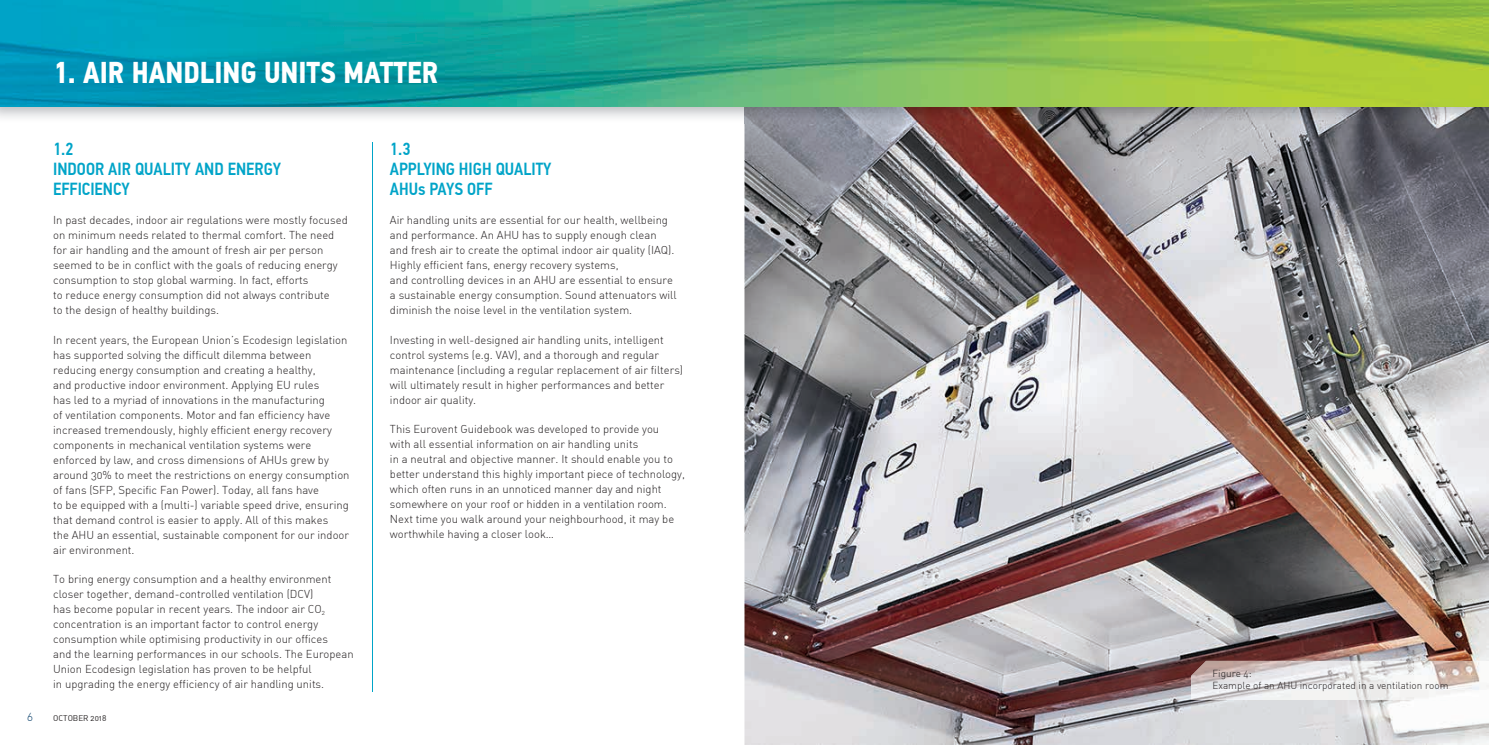
<style>
.page{position:relative;width:1489px;height:745px;background:#fff}
.page>*{position:absolute;margin:0;border:0;box-sizing:border-box;transform-origin:0 0}
.t1{font:700 30px "PF Din Text Cond Pro";color:#fff}
.t2{font:500 17.5px/20px "PF Din Text Cond Pro";color:#00a4c8}
.t3{font:300 11.25px/15px "DIN Alternate";color:#231f20}
.t4{font:300 11.25px "DIN Alternate";color:#003965}
.t5{font:300 10px/12.5px "DIN Alternate";color:#231f20}
.t6{font:8.12px "DIN Alternate";color:#231f20}
</style>
<div class="page">
<img style="left:744px;top:123px;width:744px;height:621px">
<hr style="left:372px;top:142px;width:1px;height:549px;background:#00a4c8">
<img style="left:1191px;top:660px;width:297px;height:39px">
<img style="left:0;top:106px;width:1488px;height:17px">
<img style="left:0;top:0;width:1488px;height:106px">
<h1 class="t1" style="left:53px;top:54px;width:387px">1. AIR HANDLING UNITS MATTER</h1>
<h2 class="t2" style="left:53px;top:139px;width:229px">1.2<br>INDOOR AIR QUALITY AND ENERGY<br>EFFICIENCY</h2>
<p class="t3" style="left:53px;top:212px;width:296px">In past decades, indoor air regulations were mostly focused on minimum needs related to thermal comfort. The need for air handling and the amount of fresh air per person seemed to be in conflict with the goals of reducing energy consumption to stop global warming. In fact, efforts<br>to reduce energy consumption did not always contribute<br>to the design of healthy buildings.</p>
<p class="t3" style="left:53px;top:332px;width:298px">In recent years, the European Union’s Ecodesign legislation has supported solving the difficult dilemma between reducing energy consumption and creating a healthy,<br>and productive indoor environment. Applying EU rules<br>has led to a myriad of innovations in the manufacturing<br>of ventilation components. Motor and fan efficiency have increased tremendously, highly efficient energy recovery components in mechanical ventilation systems were enforced by law, and cross dimensions of AHUs grew by around 30% to meet the restrictions on energy consumption of fans (SFP, Specific Fan Power). Today, all fans have<br>to be equipped with a (multi-) variable speed drive, ensuring that demand control is easier to apply. All of this makes<br>the AHU an essential, sustainable component for our indoor air environment.</p>
<p class="t3" style="left:53px;top:571px;width:302px">To bring energy consumption and a healthy environment closer together, demand-controlled ventilation (DCV)<br>has become popular in recent years. The indoor air CO<sub>2 </sub>concentration is an important factor to control energy consumption while optimising productivity in our offices<br>and the learning performances in our schools. The European Union Ecodesign legislation has proven to be helpful<br>in upgrading the energy efficiency of air handling units.</p>
<p class="t4" style="left:27px;top:709px;width:7px">6</p>
<p class="t6" style="left:53px;top:712px;width:55px">OCTOBER 2018</p>
<h2 class="t2" style="left:390px;top:139px;width:163px">1.3<br>APPLYING HIGH QUALITY<br>AHUs PAYS OFF</h2>
<p class="t3" style="left:390px;top:212px;width:288px">Air handling units are essential for our health, wellbeing and performance. An AHU has to supply enough clean and fresh air to create the optimal indoor air quality (IAQ).<br>Highly efficient fans, energy recovery systems,<br>and controlling devices in an AHU are essential to ensure a sustainable energy consumption. Sound attenuators will diminish the noise level in the ventilation system.</p>
<p class="t3" style="left:390px;top:332px;width:295px">Investing in well-designed air handling units, intelligent control systems (e.g. VAV), and a thorough and regular maintenance (including a regular replacement of air filters) will ultimately result in higher performances and better indoor air quality.</p>
<p class="t3" style="left:390px;top:421px;width:296px">This Eurovent Guidebook was developed to provide you<br>with all essential information on air handling units<br>in a neutral and objective manner. It should enable you to better understand this highly important piece of technology, which often runs in an unnoticed manner day and night somewhere on your roof or hidden in a ventilation room.<br>Next time you walk around your neighbourhood, it may be worthwhile having a closer look…</p>
<p class="t5" style="left:1212px;top:666px;width:237px">Figure 4:<br>Example of an AHU incorporated in a ventilation room</p>
</div>
